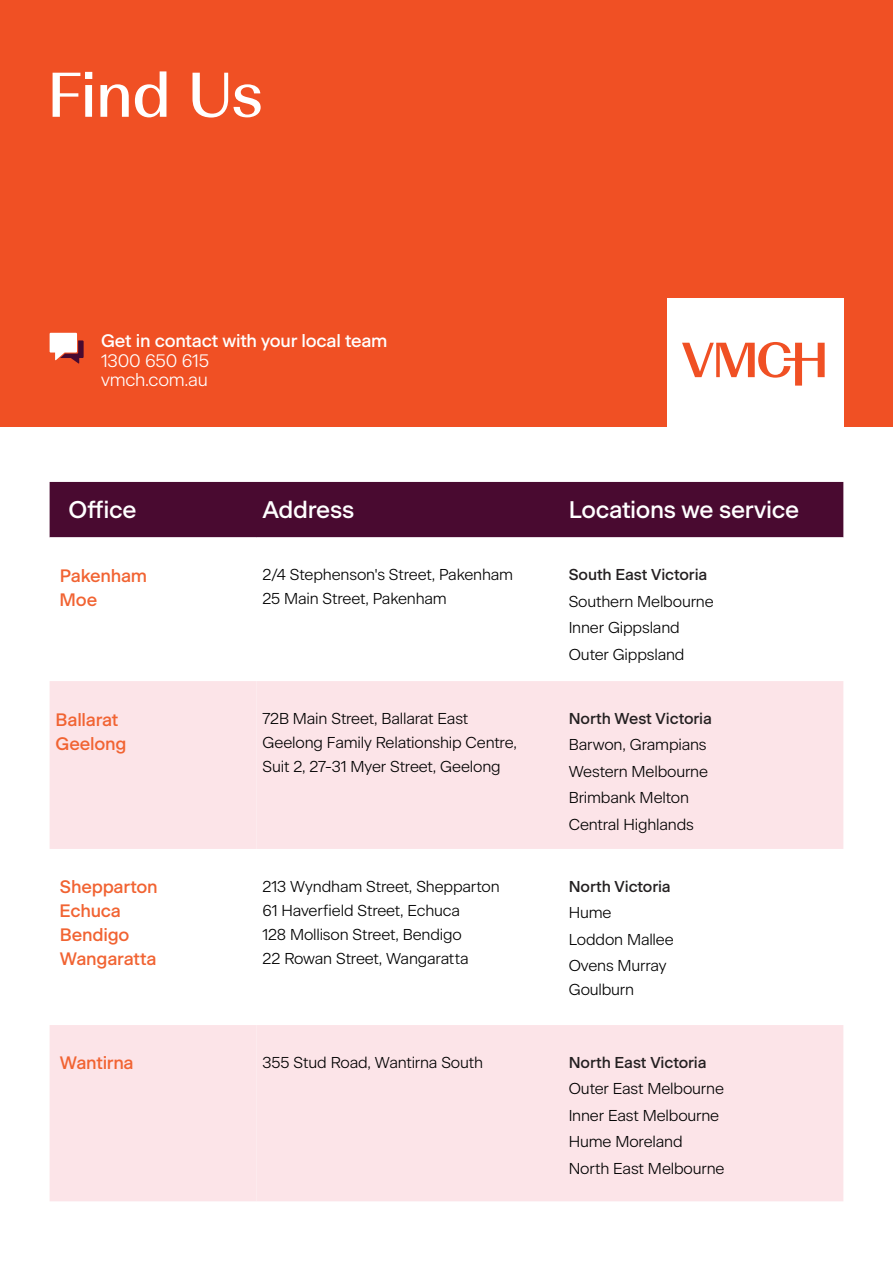
<style>
.page{position:relative;width:893px;height:1263px;background:#fff}
.page>*{position:absolute;margin:0;border:0;box-sizing:border-box;transform-origin:0 0}
.t1{font:63px "Beausite Fit";letter-spacing:-.025em;color:#fff}
.t2{font:500 24px "Beausite Classic";letter-spacing:-.015em;color:#fff}
.t3{font:500 18px/24px "Beausite Classic";letter-spacing:-.015em;color:#f16332}
.t4{font:500 18px "Beausite Classic";letter-spacing:-.015em;color:#fff}
.t5{font:300 18px "Beausite Classic";letter-spacing:-.015em;color:#fff}
.Bullets{font:300 15.75px/24px "Beausite Classic";letter-spacing:-.01em;color:#000}
.t6{font:500 15.75px "Beausite Classic";letter-spacing:-.005em;color:#231f20}
</style>
<div class="page">
<div style="left:0;top:0;width:893px;height:427px;background:#f05024"></div>
<div style="left:667px;top:299px;width:176px;height:129px;background:#fff"></div>
<svg style="left:50px;top:333px;width:34px;height:30px"></svg>
<svg style="left:682px;top:342px;width:143px;height:44px"></svg>
<div style="left:50px;top:482px;width:793px;height:55px;background:#490a30"></div>
<svg style="left:50px;top:681px;width:207px;height:520px;fill:#fce4e8"></svg>
<svg style="left:257px;top:681px;width:586px;height:520px;fill:#fce4e8"></svg>
<p class="t1" style="left:47px;top:51px;width:218px">Find Us</p>
<p class="t4" style="left:101px;top:327px;width:288px">Get in contact with your local team</p>
<p class="t5" style="left:101px;top:347px;width:110px">1300 650 615</p>
<p class="t5" style="left:101px;top:366px;width:108px">vmch.com.au</p>
<h1 class="t2" style="left:69px;top:491px;width:69px">Office</h1>
<h1 class="t2" style="left:263px;top:491px;width:93px">Address</h1>
<h1 class="t2" style="left:569px;top:491px;width:232px">Locations we service</h1>
<p class="t3" style="left:60px;top:562px;width:89px">Pakenham<br>Moe</p>
<p class="Bullets" style="left:263px;top:561px;width:252px">2/4 Stephenson's Street, Pakenham<br>25 Main Street, Pakenham</p>
<p class="t6" style="left:569px;top:562px;width:140px">South East Victoria</p>
<p class="Bullets" style="left:569px;top:588px;width:147px">Southern Melbourne</p>
<p class="Bullets" style="left:569px;top:614px;width:113px">Inner Gippsland</p>
<p class="Bullets" style="left:569px;top:641px;width:117px">Outer Gippsland</p>
<p class="t3" style="left:56px;top:706px;width:64px">Ballarat</p>
<p class="t3" style="left:56px;top:730px;width:72px">Geelong</p>
<p class="t3" style="left:60px;top:873px;width:99px">Shepparton</p>
<p class="t3" style="left:60px;top:897px;width:63px">Echuca</p>
<p class="t3" style="left:60px;top:921px;width:71px">Bendigo</p>
<p class="t3" style="left:60px;top:945px;width:98px">Wangaratta</p>
<p class="Bullets" style="left:263px;top:705px;width:207px">72B Main Street, Ballarat East</p>
<p class="Bullets" style="left:263px;top:729px;width:256px">Geelong Family Relationship Centre,</p>
<p class="Bullets" style="left:263px;top:753px;width:240px">Suit 2, 27-31 Myer Street, Geelong</p>
<p class="Bullets" style="left:263px;top:873px;width:239px">213 Wyndham Street, Shepparton</p>
<p class="Bullets" style="left:263px;top:897px;width:199px">61 Haverfield Street, Echuca</p>
<p class="Bullets" style="left:263px;top:921px;width:201px">128 Mollison Street, Bendigo</p>
<p class="Bullets" style="left:263px;top:945px;width:208px">22 Rowan Street, Wangaratta</p>
<p class="t6" style="left:569px;top:706px;width:145px">North West Victoria</p>
<p class="Bullets" style="left:569px;top:731px;width:139px">Barwon, Grampians</p>
<p class="Bullets" style="left:569px;top:758px;width:141px">Western Melbourne</p>
<p class="Bullets" style="left:569px;top:784px;width:122px">Brimbank Melton</p>
<p class="Bullets" style="left:569px;top:811px;width:127px">Central Highlands</p>
<p class="t6" style="left:569px;top:874px;width:104px">North Victoria</p>
<p class="Bullets" style="left:569px;top:899px;width:44px">Hume</p>
<p class="Bullets" style="left:569px;top:926px;width:107px">Loddon Mallee</p>
<p class="Bullets" style="left:569px;top:952px;width:99px">Ovens Murray</p>
<p class="Bullets" style="left:569px;top:976px;width:67px">Goulburn</p>
<p class="t3" style="left:60px;top:1050px;width:75px">Wantirna</p>
<p class="Bullets" style="left:263px;top:1049px;width:222px">355 Stud Road, Wantirna South</p>
<p class="t6" style="left:569px;top:1050px;width:139px">North East Victoria</p>
<p class="Bullets" style="left:569px;top:1075px;width:157px">Outer East Melbourne</p>
<p class="Bullets" style="left:569px;top:1102px;width:152px">Inner East Melbourne</p>
<p class="Bullets" style="left:569px;top:1128px;width:115px">Hume Moreland</p>
<p class="Bullets" style="left:569px;top:1155px;width:157px">North East Melbourne</p>
</div>
